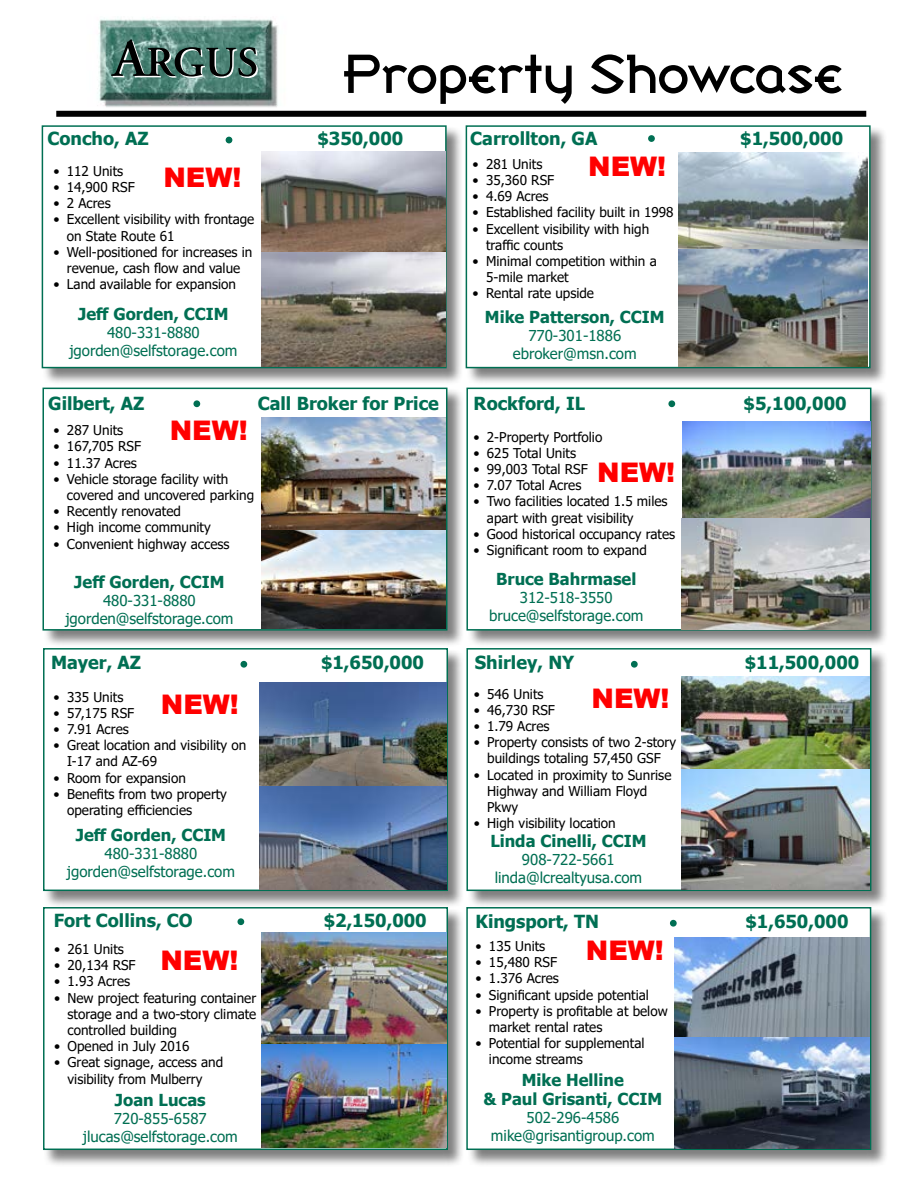
<style>
.page{position:relative;width:918px;height:1188px;background:#fff}
.page>*{position:absolute;margin:0;border:0;box-sizing:border-box;transform-origin:0 0}
.t1{font:54px "Broadband ICG";color:#000}
.t2{font:900 27px "Arial";color:#f00}
.t3{font:700 18px "Tahoma";color:#006f53}
.t4{font:700 16.5px/19.8px "Tahoma";color:#006f53;text-align:center}
.t5{font:15px/18px "Tahoma";color:#006f53;text-align:center}
.t6{font:13.5px/16.2px "Tahoma";color:#000}
</style>
<div class="page">
<img style="left:56px;top:18px;width:265px;height:93px">
<svg style="left:111px;top:39px;width:147px;height:39px"></svg>
<div style="left:56px;top:111px;width:810px;height:6px;background:#000"></div>
<div style="left:466px;top:126px;width:422px;height:259px;background:#000;opacity:.5"></div>
<div style="left:466px;top:125px;width:405px;height:243px;background:#fff;border:2px solid #006f53"></div>
<div style="left:43px;top:388px;width:422px;height:259px;background:#000;opacity:.5"></div>
<div style="left:42px;top:388px;width:405px;height:243px;background:#fff;border:2px solid #006f53"></div>
<div style="left:43px;top:649px;width:422px;height:258px;background:#000;opacity:.5"></div>
<div style="left:43px;top:648px;width:405px;height:243px;background:#fff;border:2px solid #006f53"></div>
<div style="left:43px;top:908px;width:422px;height:258px;background:#000;opacity:.5"></div>
<div style="left:43px;top:907px;width:405px;height:243px;background:#fff;border:2px solid #006f53"></div>
<div style="left:467px;top:388px;width:422px;height:259px;background:#000;opacity:.5"></div>
<div style="left:466px;top:388px;width:405px;height:243px;background:#fff;border:2px solid #006f53"></div>
<div style="left:467px;top:649px;width:422px;height:258px;background:#000;opacity:.5"></div>
<div style="left:466px;top:648px;width:405px;height:243px;background:#fff;border:2px solid #006f53"></div>
<div style="left:467px;top:908px;width:422px;height:258px;background:#000;opacity:.5"></div>
<div style="left:466px;top:907px;width:405px;height:243px;background:#fff;border:2px solid #006f53"></div>
<div style="left:237px;top:918px;width:7px;height:7px;border:2px solid #006f53;border-radius:50%"></div>
<div style="left:240px;top:661px;width:7px;height:7px;border:2px solid #006f53;border-radius:50%"></div>
<div style="left:42px;top:126px;width:422px;height:259px;background:#000;opacity:.5"></div>
<div style="left:42px;top:125px;width:405px;height:243px;background:#fff;border:2px solid #006f53"></div>
<svg style="left:226px;top:137px;width:6px;height:6px"></svg>
<div style="left:193px;top:400px;width:7px;height:7px;border:2px solid #006f53;border-radius:50%"></div>
<div style="left:668px;top:400px;width:7px;height:7px;border:2px solid #006f53;border-radius:50%"></div>
<div style="left:631px;top:661px;width:7px;height:7px;border:2px solid #006f53;border-radius:50%"></div>
<div style="left:670px;top:920px;width:7px;height:7px;border:2px solid #006f53;border-radius:50%"></div>
<div style="left:648px;top:135px;width:7px;height:7px;border:2px solid #006f53;border-radius:50%"></div>
<img style="left:262px;top:151px;width:183px;height:101px">
<img style="left:262px;top:252px;width:183px;height:115px">
<img style="left:261px;top:530px;width:184px;height:99px">
<img style="left:261px;top:418px;width:184px;height:112px">
<img style="left:259px;top:682px;width:188px;height:105px">
<img style="left:259px;top:787px;width:188px;height:103px">
<img style="left:261px;top:933px;width:186px;height:112px">
<img style="left:261px;top:1045px;width:186px;height:103px">
<img style="left:678px;top:153px;width:190px;height:97px">
<img style="left:678px;top:250px;width:190px;height:117px">
<img style="left:683px;top:422px;width:188px;height:98px">
<img style="left:681px;top:518px;width:189px;height:111px">
<img style="left:681px;top:676px;width:189px;height:93px">
<img style="left:681px;top:769px;width:189px;height:121px">
<img style="left:675px;top:938px;width:194px;height:99px">
<img style="left:675px;top:1037px;width:195px;height:112px">
<h1 class="t1" style="left:343px;top:41px;width:502px">Property Showcase</h1>
<h3 class="t3" style="left:470px;top:126px;width:129px">Carrollton, GA</h3>
<h3 class="t3" style="left:740px;top:126px;width:104px">$1,500,000</h3>
<h3 class="t3" style="left:47px;top:126px;width:103px">Concho, AZ</h3>
<h3 class="t3" style="left:317px;top:126px;width:87px">$350,000</h3>
<p class="t6" style="left:53px;top:164px;width:71px">• 112 Units</p>
<p class="t6" style="left:53px;top:180px;width:83px">• 14,900 RSF</p>
<p class="t6" style="left:53px;top:196px;width:59px">• 2 Acres</p>
<p class="t6" style="left:67px;top:212px;width:189px;text-indent:-14px">• Excellent visibility with frontage on State Route 61</p>
<p class="t6" style="left:53px;top:245px;width:200px;text-align:center">• Well-positioned for increases in revenue, cash flow and value</p>
<p class="t6" style="left:53px;top:277px;width:184px">• Land available for expansion</p>
<h2 class="t2" style="left:588px;top:147px;width:79px">NEW!</h2>
<p class="t6" style="left:473px;top:156px;width:71px">• 281 Units</p>
<p class="t6" style="left:473px;top:173px;width:83px">• 35,360 RSF</p>
<p class="t6" style="left:473px;top:189px;width:78px">• 4.69 Acres</p>
<p class="t6" style="left:473px;top:205px;width:203px">• Established facility built in 1998</p>
<p class="t6" style="left:486px;top:221px;width:165px;text-indent:-14px">• Excellent visibility with high traffic counts</p>
<p class="t6" style="left:486px;top:254px;width:172px;text-indent:-14px">• Minimal competition within a<br>5-mile market</p>
<p class="t6" style="left:473px;top:286px;width:123px">• Rental rate upside</p>
<h2 class="t2" style="left:163px;top:158px;width:79px">NEW!</h2>
<p class="t4" style="left:78px;top:305px;width:152px">Jeff Gorden, CCIM</p>
<p class="t5" style="left:69px;top:325px;width:170px">480-331-8880 jgorden@selfstorage.com</p>
<h3 class="t3" style="left:48px;top:391px;width:98px">Gilbert, AZ</h3>
<h3 class="t3" style="left:258px;top:391px;width:183px">Call Broker for Price</h3>
<p class="t6" style="left:53px;top:423px;width:71px">• 287 Units</p>
<p class="t6" style="left:53px;top:439px;width:89px">• 167,705 RSF</p>
<p class="t6" style="left:53px;top:455px;width:85px">• 11.37 Acres</p>
<p class="t6" style="left:67px;top:471px;width:189px;text-indent:-14px">• Vehicle storage facility with covered and uncovered parking</p>
<p class="t6" style="left:53px;top:504px;width:129px">• Recently renovated</p>
<p class="t6" style="left:53px;top:520px;width:159px">• High income community</p>
<p class="t6" style="left:53px;top:536px;width:178px">• Convenient highway access</p>
<h2 class="t2" style="left:170px;top:410px;width:79px">NEW!</h2>
<p class="t4" style="left:74px;top:573px;width:152px">Jeff Gorden, CCIM</p>
<p class="t5" style="left:65px;top:592px;width:170px">480-331-8880 jgorden@selfstorage.com</p>
<h3 class="t3" style="left:51px;top:650px;width:92px">Mayer, AZ</h3>
<h3 class="t3" style="left:321px;top:650px;width:104px">$1,650,000</h3>
<p class="t6" style="left:54px;top:689px;width:71px">• 335 Units</p>
<p class="t6" style="left:54px;top:706px;width:82px">• 57,175 RSF</p>
<p class="t6" style="left:54px;top:722px;width:77px">• 7.91 Acres</p>
<p class="t6" style="left:67px;top:738px;width:181px;text-indent:-14px">• Great location and visibility on<br>I-17 and AZ-69</p>
<p class="t6" style="left:54px;top:770px;width:134px">• Room for expansion</p>
<p class="t6" style="left:67px;top:787px;width:161px;text-indent:-14px">• Benefits from two property operating efficiencies</p>
<h2 class="t2" style="left:161px;top:685px;width:79px">NEW!</h2>
<p class="t4" style="left:76px;top:826px;width:152px">Jeff Gorden, CCIM</p>
<p class="t5" style="left:67px;top:845px;width:170px">480-331-8880 jgorden@selfstorage.com</p>
<p class="t4" style="left:485px;top:308px;width:181px">Mike Patterson, CCIM</p>
<p class="t5" style="left:513px;top:327px;width:125px">770-301-1886 ebroker@msn.com</p>
<h3 class="t3" style="left:474px;top:391px;width:113px">Rockford, IL</h3>
<h3 class="t3" style="left:744px;top:391px;width:104px">$5,100,000</h3>
<p class="t6" style="left:473px;top:429px;width:130px">• 2-Property Portfolio</p>
<p class="t6" style="left:473px;top:445px;width:104px">• 625 Total Units</p>
<p class="t6" style="left:473px;top:462px;width:116px">• 99,003 Total RSF</p>
<p class="t6" style="left:473px;top:478px;width:109px">• 7.07 Total Acres</p>
<p class="t6" style="left:487px;top:494px;width:182px;text-indent:-13px">• Two facilities located 1.5 miles apart with great visibility</p>
<p class="t6" style="left:473px;top:526px;width:203px">• Good historical occupancy rates</p>
<p class="t6" style="left:473px;top:543px;width:175px">• Significant room to expand</p>
<h2 class="t2" style="left:597px;top:453px;width:79px">NEW!</h2>
<p class="t4" style="left:496px;top:570px;width:142px">Bruce Bahrmasel</p>
<p class="t5" style="left:489px;top:590px;width:156px">312-518-3550 bruce@selfstorage.com</p>
<h3 class="t3" style="left:475px;top:650px;width:101px">Shirley, NY</h3>
<h3 class="t3" style="left:745px;top:650px;width:116px">$11,500,000</h3>
<h2 class="t2" style="left:592px;top:678px;width:79px">NEW!</h2>
<p class="t6" style="left:474px;top:686px;width:71px">• 546 Units</p>
<p class="t6" style="left:474px;top:703px;width:83px">• 46,730 RSF</p>
<p class="t6" style="left:474px;top:719px;width:77px">• 1.79 Acres</p>
<p class="t6" style="left:474px;top:735px;width:204px;text-align:center">• Property consists of two 2-story buildings totaling 57,450 GSF</p>
<p class="t6" style="left:487px;top:767px;width:186px;text-indent:-14px">• Located in proximity to Sunrise<br>Highway and William Floyd<br>Pkwy</p>
<p class="t6" style="left:474px;top:816px;width:144px">• High visibility location</p>
<p class="t4" style="left:490px;top:832px;width:158px">Linda Cinelli, CCIM</p>
<p class="t5" style="left:495px;top:852px;width:149px">908-722-5661 linda@lcrealtyusa.com</p>
<h3 class="t3" style="left:54px;top:908px;width:141px">Fort Collins, CO</h3>
<h3 class="t3" style="left:324px;top:908px;width:104px">$2,150,000</h3>
<h3 class="t3" style="left:475px;top:909px;width:125px">Kingsport, TN</h3>
<h3 class="t3" style="left:745px;top:909px;width:104px">$1,650,000</h3>
<p class="t6" style="left:54px;top:942px;width:71px">• 261 Units</p>
<p class="t6" style="left:54px;top:958px;width:83px">• 20,134 RSF</p>
<p class="t6" style="left:54px;top:974px;width:78px">• 1.93 Acres</p>
<p class="t6" style="left:68px;top:990px;width:190px;text-align:justify;text-indent:-14px">• New project featuring container storage and a two-story climate controlled building</p>
<p class="t6" style="left:54px;top:1039px;width:137px">• Opened in July 2016</p>
<p class="t6" style="left:54px;top:1055px;width:171px;text-align:center">• Great signage, access and visibility from Mulberry</p>
<h2 class="t2" style="left:160px;top:941px;width:79px">NEW!</h2>
<p class="t4" style="left:115px;top:1091px;width:92px">Joan Lucas</p>
<p class="t5" style="left:83px;top:1111px;width:157px">720-855-6587 jlucas@selfstorage.com</p>
<h2 class="t2" style="left:586px;top:931px;width:79px">NEW!</h2>
<p class="t6" style="left:475px;top:939px;width:71px">• 135 Units</p>
<p class="t6" style="left:475px;top:955px;width:83px">• 15,480 RSF</p>
<p class="t6" style="left:475px;top:971px;width:85px">• 1.376 Acres</p>
<p class="t6" style="left:475px;top:987px;width:175px">• Significant upside potential</p>
<p class="t6" style="left:489px;top:1004px;width:180px;text-indent:-14px">• Property is profitable at below market rental rates</p>
<p class="t6" style="left:489px;top:1036px;width:157px;text-indent:-14px">• Potential for supplemental income streams</p>
<p class="t4" style="left:484px;top:1070px;width:180px">Mike Helline<br>&amp; Paul Grisanti, CCIM</p>
<p class="t5" style="left:491px;top:1110px;width:165px">502-296-4586 mike@grisantigroup.com</p>
</div>
